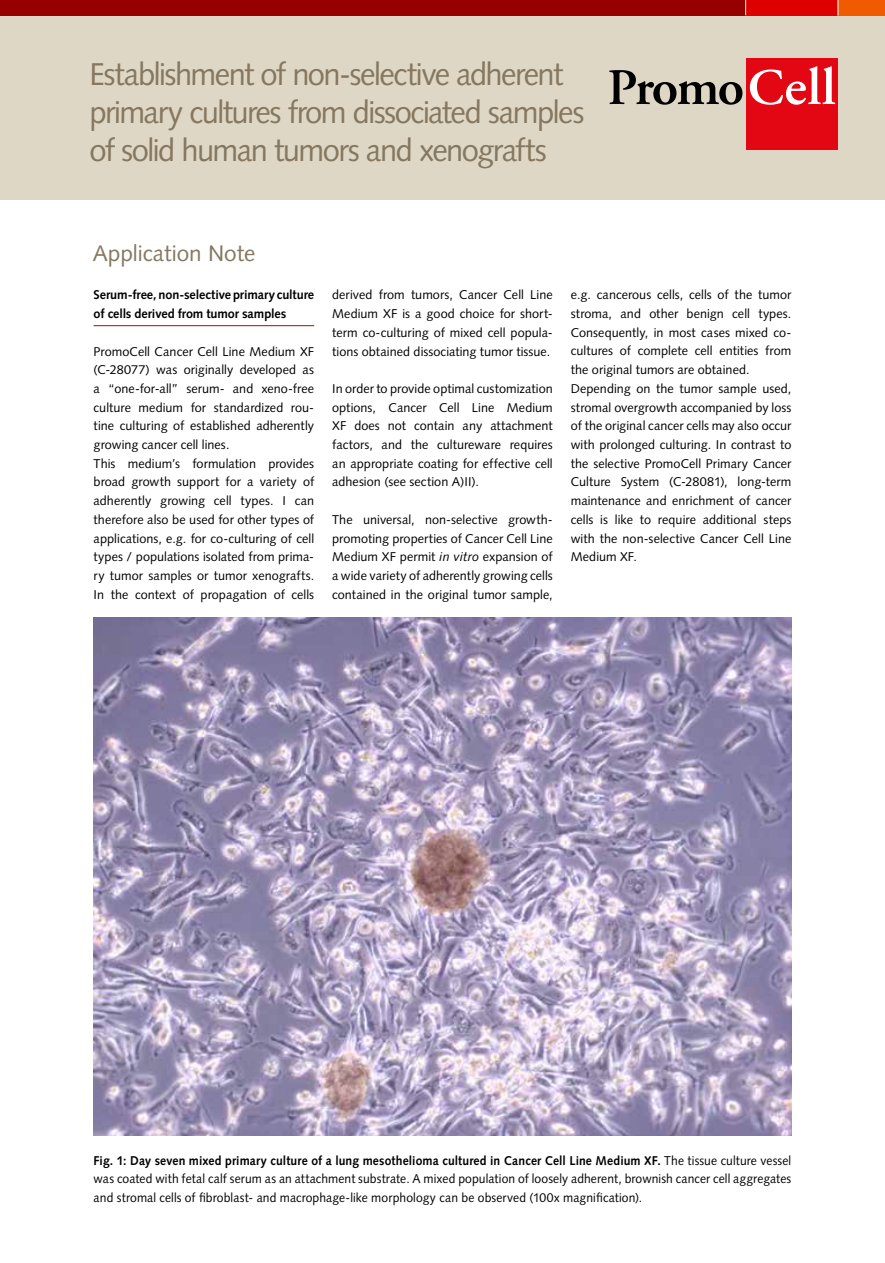
<style>
.page{position:relative;width:885px;height:1263px;background:#fff}
.page>*{position:absolute;margin:0;border:0;box-sizing:border-box;transform-origin:0 0}
.t1{font:31.5px/37.8px "Syntax LT Std";letter-spacing:-.05em;color:#857760}
.t2{font:22.5px "Syntax LT Std";color:#857760}
.t3{font:12.75px/18.8px "Syntax LT Std";letter-spacing:.005em;color:#000;text-align:justify}
.t4{font:12.75px/18.8px "Syntax LT Std";letter-spacing:.005em;color:#000;text-align:justify;scale:.95 1}
.t5{font:700 12.75px/18.8px "Syntax LT Std";letter-spacing:-.005em;color:#000}
.s1{font-style:italic}
.s2{font-weight:700}
</style>
<div class="page">
<div style="left:0;top:0;width:884px;height:200px;background:#dfd7c5"></div>
<svg style="left:609px;top:70px;width:133px;height:35px"></svg>
<div style="left:746px;top:58px;width:92px;height:92px;background:#e30613"></div>
<svg style="left:749px;top:66px;width:86px;height:39px"></svg>
<div style="left:746px;top:0;width:91px;height:15px;background:#dc0000"></div>
<div style="left:0;top:0;width:746px;height:15px;background:#960000"></div>
<svg style="left:745px;top:0;width:1px;height:15px"></svg>
<div style="left:837px;top:0;width:47px;height:15px;background:#f05a00"></div>
<svg style="left:837px;top:0;width:1px;height:15px"></svg>
<hr style="left:94px;top:325px;width:220px;height:1px;background:#9c1006">
<img style="left:94px;top:617px;width:697px;height:519px">
<h1 class="t1" style="left:89px;top:56px;width:496px">Establishment of non-selective adherent primary cultures from dissociated samples of solid human tumors and xenografts</h1>
<h2 class="t2" style="left:93px;top:240px;width:164px">Application Note</h2>
<p class="t5" style="left:94px;top:286px;width:222px">Serum-free, non-selective primary culture of cells derived from tumor samples</p>
<p class="t3" style="left:94px;top:342px;width:222px;text-align:left">PromoCell Cancer Cell Line Medium XF (C-28077) was originally developed as a “one-for-all” serum- and xeno-free culture medium for standardized rou&shy;tine culturing of established adherently growing cancer cell lines.<br>This medium’s formulation provides broad growth support for a variety of adherently growing cell types. I can therefore also be used for other types of applications, e.g. for co-culturing of cell types / populations isolated from prima&shy;ry tumor samples or tumor xenografts.<br>In the context of propagation of cells</p>
<p class="t3" style="left:332px;top:286px;width:222px">derived from tumors, Cancer Cell Line Medium XF is a good choice for short&shy;term co-culturing of mixed cell popula&shy;tions obtained dissociating tumor tissue.</p>
<p class="t3" style="left:332px;top:379px;width:222px">In order to provide optimal customization options, Cancer Cell Line Medium XF does not contain any attachment factors, and the cultureware requires an appropriate coating for effective cell adhesion (see section A)II).</p>
<p class="t3" style="left:332px;top:510px;width:222px">The universal, non-selective growth&shy;promoting properties of Cancer Cell Line Medium XF permit <span class="s1">in vitro</span> expansion of a wide variety of adherently growing cells contained in the original tumor sample,</p>
<p class="t3" style="left:570px;top:286px;width:222px;text-align:left">e.g. cancerous cells, cells of the tumor stroma, and other benign cell types.<br>Consequently, in most cases mixed co&shy;cultures of complete cell entities from the original tumors are obtained.<br>Depending on the tumor sample used, stromal overgrowth accompanied by loss of the original cancer cells may also occur with prolonged culturing. In contrast to the selective PromoCell Primary Cancer Culture System (C-28081), long-term maintenance and enrichment of cancer cells is like to require additional steps with the non-selective Cancer Cell Line Medium XF.</p>
<p class="t4" style="left:94px;top:1151px;width:735px"><span class="s2">Fig. 1: Day seven mixed primary culture of a lung mesothelioma cultured in Cancer Cell Line Medium XF.</span> The tissue culture vessel was coated with fetal calf serum as an attachment substrate. A mixed population of loosely adherent, brownish cancer cell aggregates and stromal cells of fibroblast- and macrophage-like morphology can be observed (100x magnification).</p>
</div>
